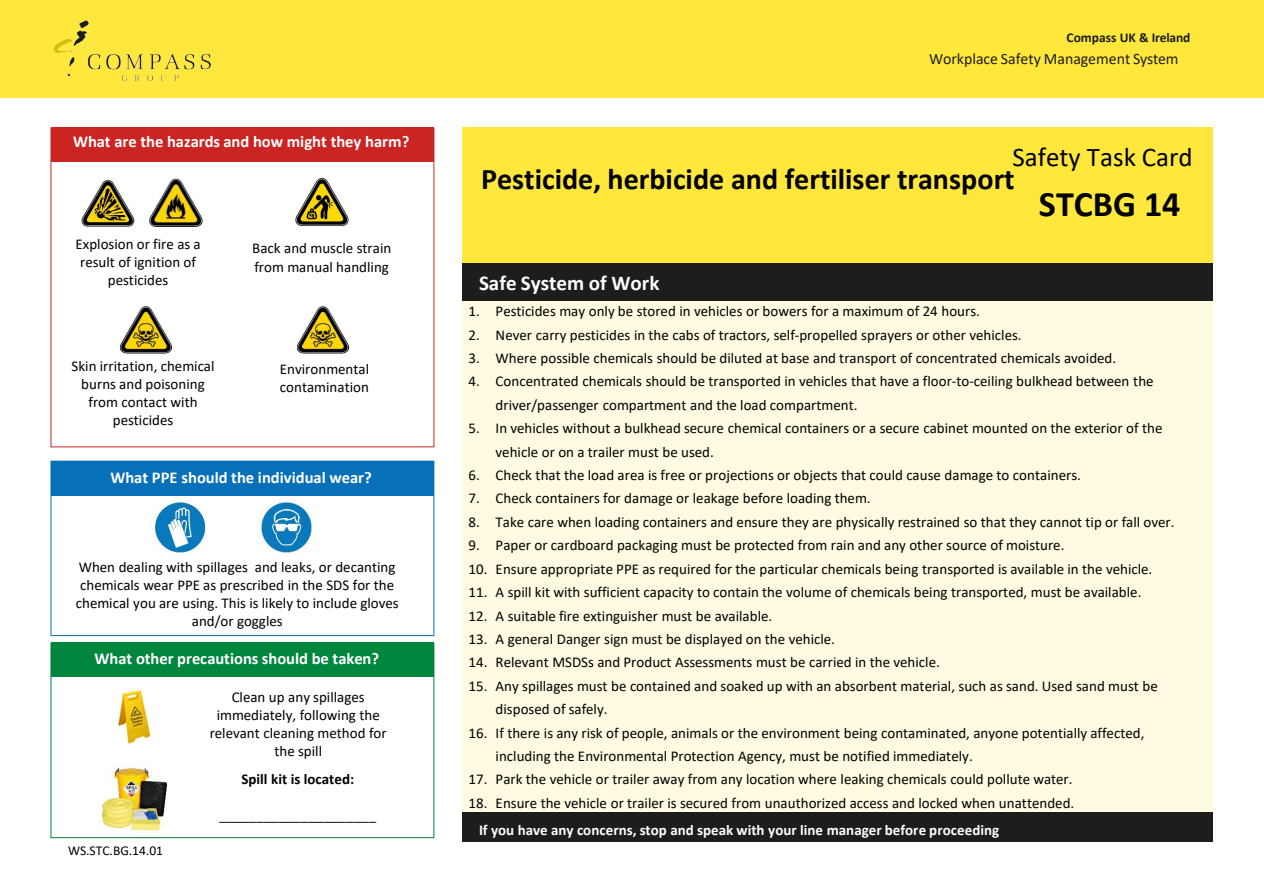
<style>
.page{position:relative;width:1264px;height:894px;background:#fff}
.page>*{position:absolute;margin:0;border:0;box-sizing:border-box;transform-origin:0 0}
.t1{font:700 36px "Calibri";color:#000}
.t2{font:700 30px "Calibri";color:#000}
.t3{font:27px "Calibri";color:#000}
.t4{font:700 21px "Calibri";color:#fff}
.t5{font:700 16.5px "Calibri";letter-spacing:-.005em;color:#fff}
.t6{font:15.9px "Calibri";color:#1d1d1b}
.t7{font:15px/18px "Calibri";color:#000}
.t8{font:700 15px "Calibri";letter-spacing:.005em;color:#fff}
.t9{font:700 15px "Calibri";color:#000}
.t10{font:700 13.5px "Calibri";letter-spacing:-.005em;color:#1d1d1b}
.t11{font:13.5px "Calibri";color:#000}
</style>
<div class="page">
<div style="left:0;top:0;width:1263px;height:97px;background:#ffe83b"></div>
<img style="left:53px;top:21px;width:157px;height:59px">
<div style="left:461px;top:128px;width:751px;height:135px;background:#ffe83b"></div>
<div style="left:461px;top:263px;width:751px;height:38px;background:#1d1d1b"></div>
<div style="left:461px;top:301px;width:751px;height:511px;background:#fffbe2"></div>
<div style="left:461px;top:812px;width:751px;height:30px;background:#1d1d1b"></div>
<div style="left:51px;top:128px;width:383px;height:34px;background:#cb2523"></div>
<div style="left:51px;top:460px;width:383px;height:176px;border:1px solid #0770b8"></div>
<div style="left:51px;top:461px;width:383px;height:34px;background:#0770b8"></div>
<img style="left:152px;top:501px;width:54px;height:52px">
<img style="left:295px;top:177px;width:54px;height:49px">
<img style="left:149px;top:178px;width:54px;height:49px">
<img style="left:81px;top:179px;width:54px;height:48px">
<img style="left:120px;top:306px;width:52px;height:48px">
<img style="left:297px;top:306px;width:52px;height:48px">
<img style="left:261px;top:502px;width:51px;height:51px">
<div style="left:51px;top:642px;width:383px;height:34px;background:#00863d"></div>
<div style="left:51px;top:642px;width:383px;height:195px;border:1px solid #008239"></div>
<img style="left:117px;top:690px;width:34px;height:54px">
<img style="left:101px;top:766px;width:66px;height:65px">
<p class="t5" style="left:73px;top:130px;width:338px">What are the hazards and how might they harm?</p>
<p class="t7" style="left:75px;top:235px;width:127px;text-align:center">Explosion or fire as a result of ignition of pesticides</p>
<p class="t7" style="left:252px;top:239px;width:140px">Back and muscle strain from manual handling</p>
<p class="t7" style="left:72px;top:357px;width:144px;text-align:center">Skin irritation, chemical burns and poisoning from contact with pesticides</p>
<p class="t7" style="left:280px;top:360px;width:91px">Environmental contamination</p>
<p class="t5" style="left:110px;top:465px;width:263px">What PPE should the individual wear?</p>
<p class="t7" style="left:76px;top:557px;width:324px;text-align:center">When dealing with spillages and leaks, or decanting chemicals wear PPE as prescribed in the SDS for the chemical you are using. This is likely to include gloves and/or goggles</p>
<p class="t5" style="left:95px;top:646px;width:286px">What other precautions should be taken?</p>
<p class="t11" style="left:68px;top:841px;width:96px">WS.STC.BG.14.01</p>
<p class="t7" style="left:210px;top:687px;width:178px;text-align:center">Clean up any spillages immediately, following the relevant cleaning method for the spill</p>
<p class="t9" style="left:241px;top:768px;width:114px">Spill kit is located:</p>
<p class="t7" style="left:219px;top:805px;width:158px">_____________________</p>
<p class="t10" style="left:1066px;top:28px;width:125px">Compass UK &amp; Ireland</p>
<p class="t6" style="left:928px;top:47px;width:251px">Workplace Safety Management System</p>
<p class="t3" style="left:1012px;top:138px;width:182px">Safety Task Card</p>
<p class="t1" style="left:1038px;top:178px;width:143px">STCBG 14</p>
<p class="t2" style="left:481px;top:157px;width:535px">Pesticide, herbicide and fertiliser transport</p>
<p class="t4" style="left:479px;top:268px;width:182px">Safe System of Work</p>
<p class="t7" style="left:468px;top:302px;width:512px">1. Pesticides may only be stored in vehicles or bowers for a maximum of 24 hours.</p>
<p class="t7" style="left:468px;top:325px;width:554px">2. Never carry pesticides in the cabs of tractors, self-propelled sprayers or other vehicles.</p>
<p class="t7" style="left:468px;top:348px;width:649px">3. Where possible chemicals should be diluted at base and transport of concentrated chemicals avoided.</p>
<p class="t7" style="left:495px;top:369px;width:659px;line-height:23.4px;text-indent:-27px">4. Concentrated chemicals should be transported in vehicles that have a floor-to-ceiling bulkhead between the driver/passenger compartment and the load compartment.</p>
<p class="t7" style="left:495px;top:416px;width:668px;line-height:23.4px;text-indent:-27px">5. In vehicles without a bulkhead secure chemical containers or a secure cabinet mounted on the exterior of the vehicle or on a trailer must be used.</p>
<p class="t7" style="left:468px;top:465px;width:613px">6. Check that the load area is free or projections or objects that could cause damage to containers.</p>
<p class="t7" style="left:468px;top:489px;width:403px">7. Check containers for damage or leakage before loading them.</p>
<p class="t7" style="left:468px;top:512px;width:707px">8. Take care when loading containers and ensure they are physically restrained so that they cannot tip or fall over.</p>
<p class="t7" style="left:468px;top:536px;width:597px">9. Paper or cardboard packaging must be protected from rain and any other source of moisture.</p>
<p class="t7" style="left:468px;top:559px;width:685px">10. Ensure appropriate PPE as required for the particular chemicals being transported is available in the vehicle.</p>
<p class="t7" style="left:468px;top:582px;width:674px">11. A spill kit with sufficient capacity to contain the volume of chemicals being transported, must be available.</p>
<p class="t7" style="left:468px;top:606px;width:305px">12. A suitable fire extinguisher must be available.</p>
<p class="t7" style="left:468px;top:629px;width:368px">13. A general Danger sign must be displayed on the vehicle.</p>
<p class="t7" style="left:468px;top:653px;width:472px">14. Relevant MSDSs and Product Assessments must be carried in the vehicle.</p>
<p class="t7" style="left:495px;top:673px;width:663px;line-height:23.4px;text-indent:-27px">15. Any spillages must be contained and soaked up with an absorbent material, such as sand. Used sand must be disposed of safely.</p>
<p class="t7" style="left:495px;top:720px;width:650px;line-height:23.4px;text-indent:-27px">16. If there is any risk of people, animals or the environment being contaminated, anyone potentially affected, including the Environmental Protection Agency, must be notified immediately.</p>
<p class="t7" style="left:468px;top:770px;width:605px">17. Park the vehicle or trailer away from any location where leaking chemicals could pollute water.</p>
<p class="t7" style="left:468px;top:793px;width:607px">18. Ensure the vehicle or trailer is secured from unauthorized access and locked when unattended.</p>
<p class="t8" style="left:479px;top:819px;width:521px">If you have any concerns, stop and speak with your line manager before proceeding</p>
</div>
